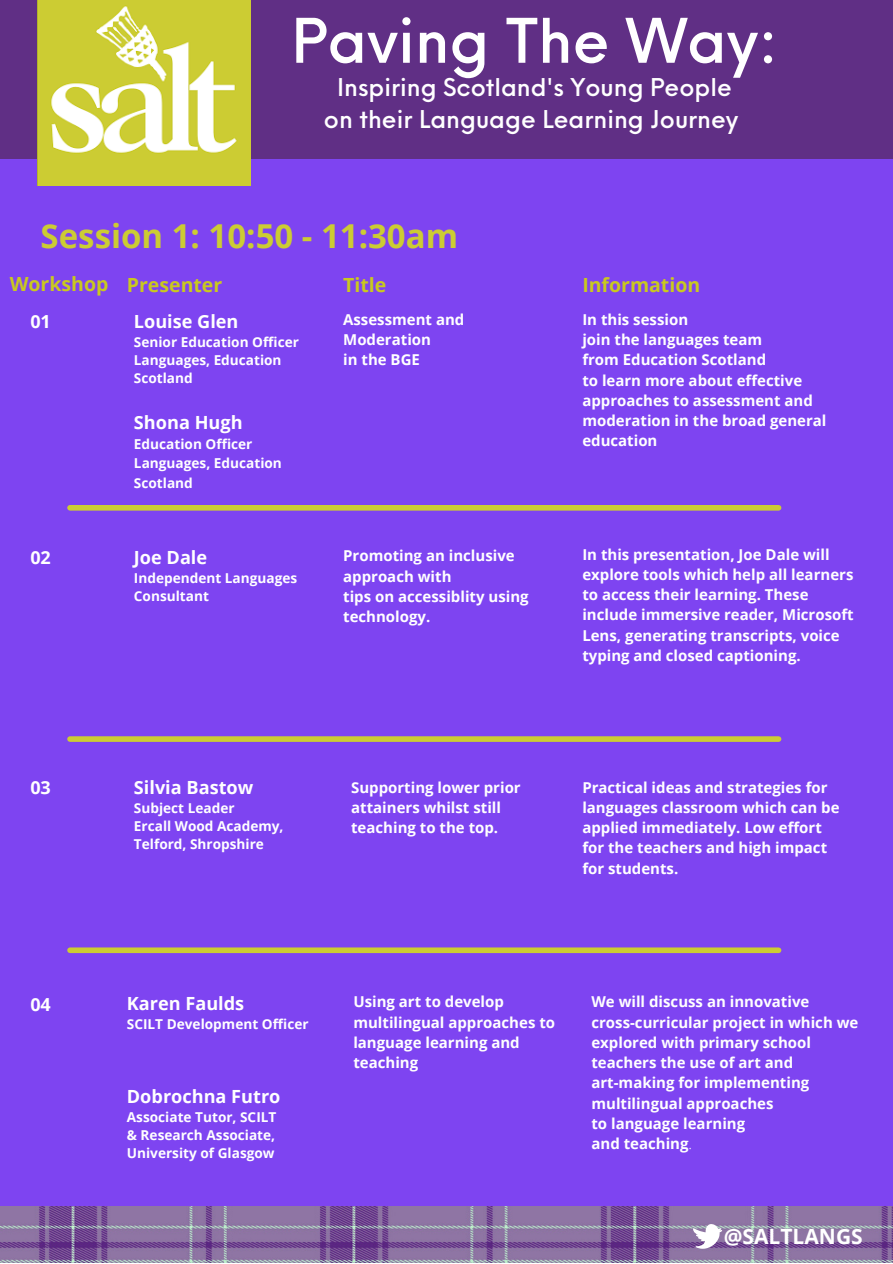
<style>
.page{position:relative;width:893px;height:1264px;background:#fff}
.page>*{position:absolute;margin:0;border:0;box-sizing:border-box;transform-origin:0 0}
.t1{font:500 60px "Neue Einstellung";color:#fff}
.t2{font:700 33px "Open Sans";color:#cc3}
.t3{font:500 24px/32.5px "Neue Einstellung";color:#fff;text-align:center}
.t4{font:700 21px "Open Sans";color:#fff}
.t5{font:700 19.5px "Open Sans";color:#c9c91f}
.t6{font:700 18.15px "Open Sans";color:#fff}
.t7{font:700 18px "Open Sans";color:#fff}
.t8{font:700 15px/20.2px "Open Sans";color:#fff}
.t9{font:700 13.65px/18px "Open Sans";color:#fff}
.s1{font-weight:300}
</style>
<div class="page">
<div style="left:0;top:0;width:892px;height:1262px;background:#7e44f1"></div>
<img style="left:0;top:1206px;width:892px;height:56px">
<div style="left:0;top:0;width:892px;height:158px;background:#602f85"></div>
<img style="left:37px;top:0;width:213px;height:185px">
<svg style="left:693px;top:1223px;width:29px;height:25px"></svg>
<div style="left:70px;top:505px;width:708px;height:5px;background:#cc3"></div>
<div style="left:70px;top:736px;width:708px;height:6px;background:#cc3"></div>
<div style="left:70px;top:947px;width:708px;height:6px;background:#cc3"></div>
<h1 class="t1" style="left:291px;top:-13px;width:488px">Paving The Way:</h1>
<h3 class="t3" style="left:324px;top:69px;width:416px">Inspiring Scotland's Young People on their Language Learning Journey</h3>
<h2 class="t2" style="left:41px;top:213px;width:419px">Session 1: 10:50 - 11:30am</h2>
<h3 class="t5" style="left:10px;top:271px;width:214px">Workshop Presenter</h3>
<h3 class="t5" style="left:343px;top:271px;width:45px">Title</h3>
<h3 class="t5" style="left:582px;top:271px;width:119px">Information</h3>
<p class="t7" style="left:30px;top:309px;width:22px">01</p>
<p class="t6" style="left:134px;top:308px;width:106px">Louise Glen</p>
<p class="t9" style="left:134px;top:333px;width:166px">Senior Education Officer<br>Languages, Education<br>Scotland</p>
<p class="t6" style="left:134px;top:410px;width:110px">Shona Hugh</p>
<p class="t9" style="left:134px;top:434px;width:149px;line-height:19px">Education Officer<br>Languages, Education<br>Scotland</p>
<p class="t8" style="left:343px;top:309px;width:123px">Assessment and<br>Moderation<br>in the BGE</p>
<p class="t8" style="left:582px;top:309px;width:246px">In this session<br>join the languages team<br>from Education Scotland<br>to learn more about effective approaches to assessment and moderation in the broad general education</p>
<p class="t7" style="left:30px;top:545px;width:22px">02</p>
<p class="t6" style="left:134px;top:545px;width:75px">Joe Dale</p>
<p class="t9" style="left:134px;top:569px;width:165px">Independent Languages<br>Consultant</p>
<p class="t8" style="left:343px;top:545px;width:187px">Promoting an inclusive approach with<br>tips on accessiblity using technology.</p>
<p class="t8" style="left:582px;top:543px;width:273px">In this presentation, Joe Dale will explore tools which help all learners to access their learning. These include immersive reader, Microsoft Lens, generating transcripts, voice typing and closed captioning.</p>
<p class="t7" style="left:30px;top:774px;width:22px">03</p>
<p class="t6" style="left:134px;top:774px;width:121px">Silvia Bastow</p>
<p class="t9" style="left:134px;top:798px;width:151px">Subject Leader<br>Ercall Wood Academy,<br>Telford, Shropshire</p>
<p class="t8" style="left:351px;top:776px;width:171px">Supporting lower prior attainers whilst still teaching to the top.</p>
<p class="t8" style="left:582px;top:776px;width:259px">Practical ideas and strategies for languages classroom which can be applied immediately. Low effort for the teachers and high impact for students.</p>
<p class="t7" style="left:30px;top:991px;width:22px">04</p>
<p class="t6" style="left:127px;top:990px;width:119px">Karen Faulds</p>
<p class="t9" style="left:127px;top:1014px;width:183px">SCILT Development Officer</p>
<p class="t6" style="left:127px;top:1083px;width:155px">Dobrochna Futro</p>
<p class="t9" style="left:127px;top:1107px;width:151px;text-align:justify">Associate Tutor, SCILT &amp; Research Associate, University of Glasgow</p>
<p class="t8" style="left:353px;top:991px;width:203px">Using art to develop multilingual approaches to language learning and teaching</p>
<p class="t8" style="left:591px;top:991px;width:268px">We will discuss an innovative cross-curricular project in which we explored with primary school teachers the use of art and art-making for implementing multilingual approaches<br>to language learning<br>and teaching<span class="s1">.</span></p>
<h3 class="t4" style="left:723px;top:1221px;width:140px">@SALTLANGS</h3>
</div>
